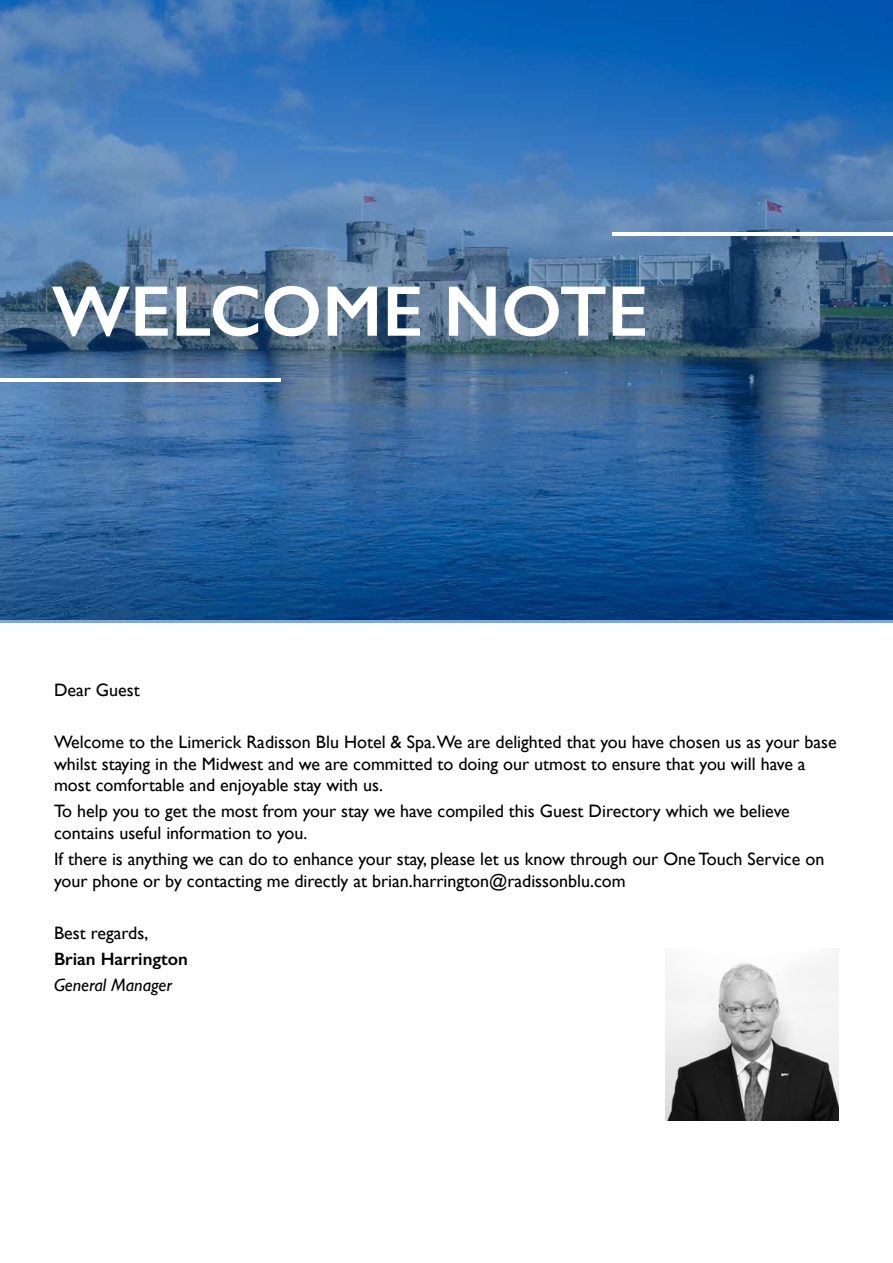
<style>
.page{position:relative;width:893px;height:1263px;background:#fff}
.page>*{position:absolute;margin:0;border:0;box-sizing:border-box;transform-origin:0 0}
.t1{font:600 72px "Gill Sans";color:#fff}
.t2{font:18px/21.6px "Gill Sans";color:#000}
.t3{font:600 18px "Gill Sans";color:#000}
.t4{font:italic 18px "Gill Sans";color:#000}
</style>
<div class="page">
<svg style="left:0;top:0;width:893px;height:622px;background:#376ba1"></svg>
<hr style="left:0;top:378px;width:281px;height:3px;background:#fff">
<hr style="left:612px;top:232px;width:281px;height:4px;background:#fff">
<img style="left:665px;top:952px;width:174px;height:168px">
<h1 class="t1" style="left:52px;top:268px;width:598px">WELCOME NOTE</h1>
<p class="t2" style="left:54px;top:679px;width:87px">Dear Guest</p>
<p class="t2" style="left:54px;top:731px;width:784px">Welcome to the Limerick Radisson Blu Hotel &amp; Spa.We are delighted that you have chosen us as your base whilst staying in the Midwest and we are committed to doing our utmost to ensure that you will have a most comfortable and enjoyable stay with us.</p>
<p class="t2" style="left:54px;top:800px;width:737px">To help you to get the most from your stay we have compiled this Guest Directory which we believe contains useful information to you.</p>
<p class="t2" style="left:54px;top:848px;width:772px">If there is anything we can do to enhance your stay, please let us know through our One Touch Service on your phone or by contacting me directly at brian.harrington@radissonblu.com</p>
<p class="t2" style="left:54px;top:922px;width:96px">Best regards,</p>
<p class="t3" style="left:54px;top:948px;width:136px">Brian Harrington</p>
<p class="t4" style="left:54px;top:975px;width:120px">General Manager</p>
</div>
